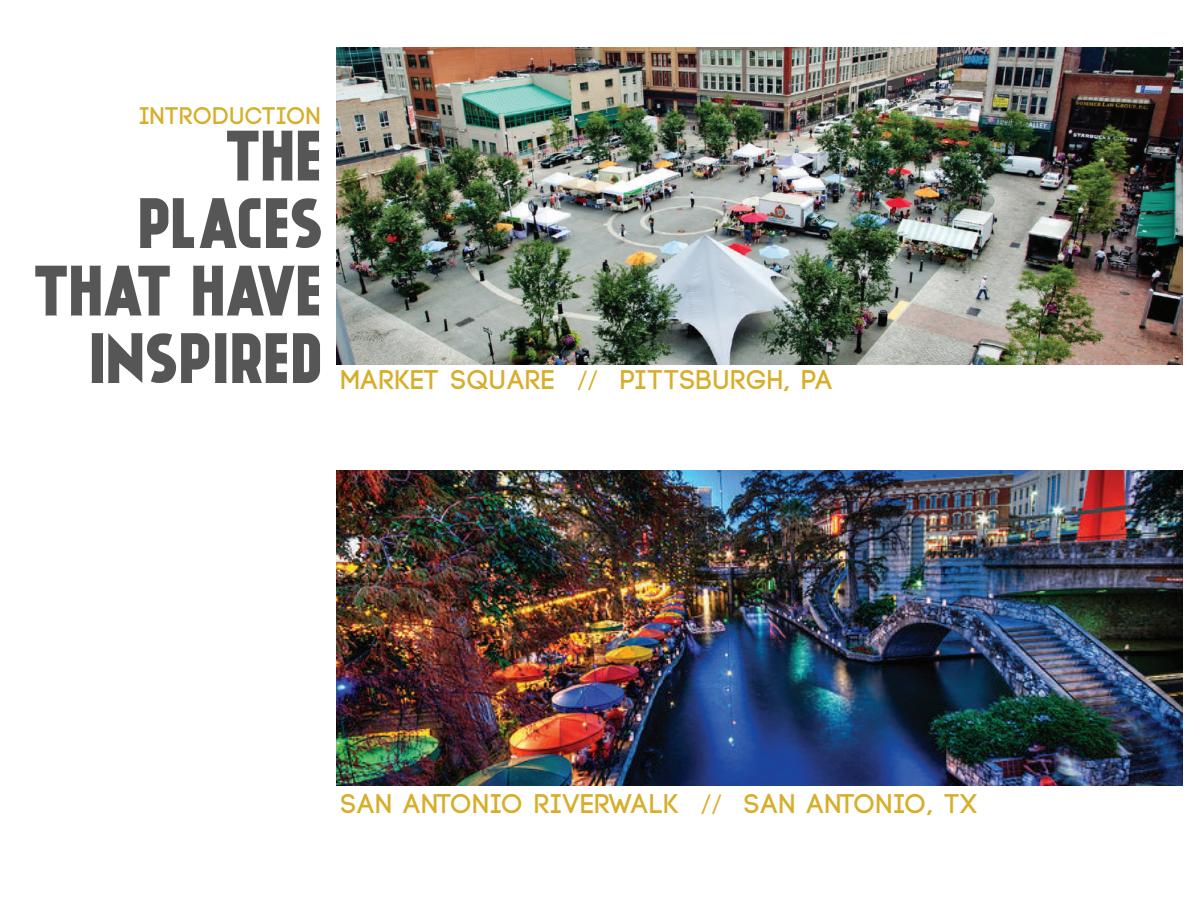
<style>
.page{position:relative;width:1188px;height:918px;background:#fff}
.page>*{position:absolute;margin:0;border:0;box-sizing:border-box;transform-origin:0 0}
.t1{font:67.5px/67.5px "Kankin FREEFONT";letter-spacing:-.08em;color:#565656;text-align:right}
.t2{font:700 27px "Code";letter-spacing:.05em;color:#d7ae2a}
.t3{font:700 24px "Code";letter-spacing:.05em;color:#d7ae2a}
.s1{font-family:"Myriad Pro";font-weight:400}
</style>
<div class="page">
<img style="left:336px;top:48px;width:846px;height:316px">
<img style="left:336px;top:470px;width:846px;height:316px">
<p class="t3" style="left:140px;top:103px;width:182px">INTRODUCTION</p>
<h1 class="t1" style="left:31px;top:123px;width:295px">THE<br>PLACES<br>THAT HAVE<br>INSPIRED</h1>
<p class="t2" style="left:341px;top:366px;width:492px">MARKET SQUARE <span class="s1">//</span> PITTSBURGH, PA</p>
<p class="t2" style="left:341px;top:790px;width:638px">SAN ANTONIO RIVERWALK <span class="s1">//</span> SAN ANTONIO, TX</p>
</div>
